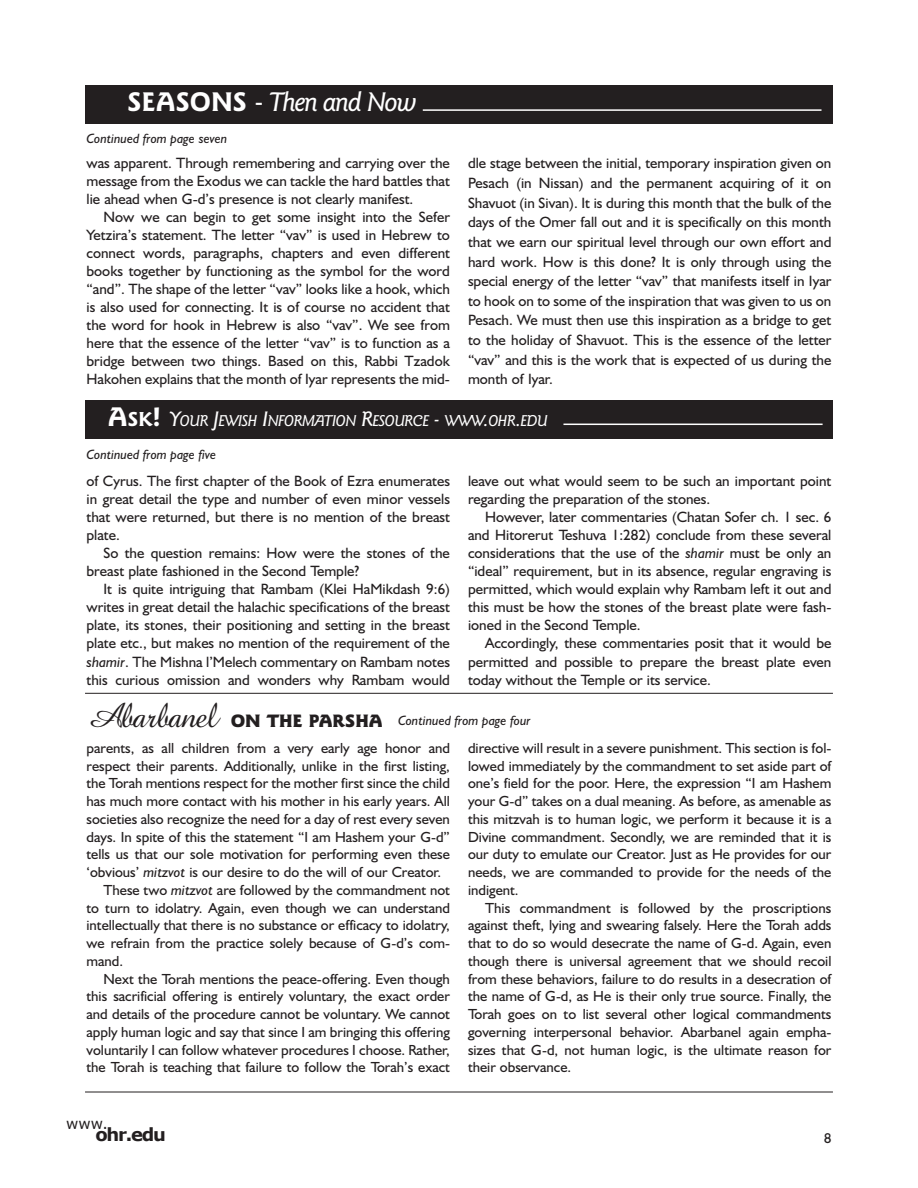
<style>
.page{position:relative;width:918px;height:1188px;background:#fff}
.page>*{position:absolute;margin:0;border:0;box-sizing:border-box;transform-origin:0 0}
.t1{font:italic 500 27px "Goudy Sans IT Cby BT";letter-spacing:-.05em;color:#fff}
.t2{font:700 18px "Verdana";letter-spacing:-.07em;color:#231f20}
.t3{font:italic 500 15.75px "Goudy Sans IT Cby BT";letter-spacing:-.035em;color:#fff}
.t4{font:15px/18px "Humanist 521 BT";color:#231f20;text-align:justify}
.t5{font:15px "Verdana";color:#231f20}
.t6{font:14.7px/17.7px "Humanist 521 BT";color:#231f20;text-align:justify}
.t7{font:14.25px "Humanist 521 BT";color:#231f20}
.t8{font:italic 13.5px "Humanist 521 BT";color:#231f20}
.s1{font-weight:700;font-style:normal}
.s2{font-style:normal}
.s3{font-weight:700;font-style:normal;font-size:27px}
.s4{font-weight:700;font-style:normal;font-size:20.25px}
.s5{font-size:21px}
.s6{font-style:italic}
.s7{font-family:"Amaze Normal";font-style:normal;font-size:36px}
.s8{font-family:"Goudy Sans IT Cby BT";font-weight:900;font-style:normal;font-size:18px}
</style>
<div class="page">
<div style="left:85px;top:400px;width:748px;height:39px;background:#231f20"></div>
<div style="left:85px;top:85px;width:748px;height:38px;background:#231f20"></div>
<hr style="left:423px;top:109px;width:399px;height:2px;background:#fff">
<hr style="left:563px;top:424px;width:260px;height:1px;background:#fff">
<hr style="left:85px;top:1092px;width:748px;height:1px;background:#231f20">
<hr style="left:85px;top:693px;width:748px;height:1px;background:#231f20">
<h1 class="t1" style="left:127px;top:86px;width:291px"><span class="s1">SEASONS</span> <span class="s2">-</span> Then and Now</h1>
<p class="t8" style="left:87px;top:131px;width:142px">Continued from page seven</p>
<p class="t4" style="left:87px;top:154px;width:365px">was apparent. Through remembering and carrying over the message from the Exodus we can tackle the hard battles that lie ahead when G-d’s presence is not clearly manifest.</p>
<p class="t4" style="left:87px;top:208px;width:365px;text-indent:17px">Now we can begin to get some insight into the Sefer Yetzira’s statement. The letter “vav” is used in Hebrew to connect words, paragraphs, chapters and even different books together by functioning as the symbol for the word “and”. The shape of the letter “vav” looks like a hook, which is also used for connecting. It is of course no accident that the word for hook in Hebrew is also “vav”. We see from here that the essence of the letter “vav” is to function as a bridge between two things. Based on this, Rabbi Tzadok Hakohen explains that the month of Iyar represents the mid-</p>
<p class="t4" style="left:468px;top:153px;width:365px;line-height:19.6px">dle stage between the initial, temporary inspiration given on Pesach (in Nissan) and the permanent acquiring of it on Shavuot (in Sivan). It is during this month that the bulk of the days of the Omer fall out and it is specifically on this month that we earn our spiritual level through our own effort and hard work. How is this done? It is only through using the special energy of the letter “vav” that manifests itself in Iyar to hook on to some of the inspiration that was given to us on Pesach. We must then use this inspiration as a bridge to get to the holiday of Shavuot. This is the essence of the letter “vav” and this is the work that is expected of us during the month of Iyar.</p>
<p class="t3" style="left:108px;top:412px;width:442px"><span class="s3">A</span><span class="s4">SK</span><span class="s3">!</span> <span class="s5">Y</span>OUR <span class="s5">J</span>EWISH <span class="s5">I</span>NFORMATION <span class="s5">R</span>ESOURCE <span class="s5">-</span> WWW<span class="s5">.</span>OHR<span class="s5">.</span>EDU</p>
<p class="t8" style="left:87px;top:447px;width:131px">Continued from page five</p>
<p class="t4" style="left:87px;top:472px;width:365px">of Cyrus. The first chapter of the Book of Ezra enumerates in great detail the type and number of even minor vessels that were returned, but there is no mention of the breast plate.</p>
<p class="t4" style="left:87px;top:544px;width:365px;text-indent:17px">So the question remains: How were the stones of the breast plate fashioned in the Second Temple?</p>
<p class="t4" style="left:87px;top:580px;width:365px;text-indent:17px">It is quite intriguing that Rambam (Klei HaMikdash 9:6) writes in great detail the halachic specifications of the breast plate, its stones, their positioning and setting in the breast plate etc., but makes no mention of the requirement of the <span class="s6">shamir</span>. The Mishna l’Melech commentary on Rambam notes this curious omission and wonders why Rambam would</p>
<p class="t4" style="left:468px;top:472px;width:365px">leave out what would seem to be such an important point regarding the preparation of the stones.</p>
<p class="t4" style="left:468px;top:508px;width:365px;text-indent:17px">However, later commentaries (Chatan Sofer ch. 1 sec. 6 and Hitorerut Teshuva 1:282) conclude from these several considerations that the use of the <span class="s6">shamir</span> must be only an “ideal” requirement, but in its absence, regular engraving is permitted, which would explain why Rambam left it out and this must be how the stones of the breast plate were fash&shy;ioned in the Second Temple.</p>
<p class="t4" style="left:468px;top:634px;width:365px;text-indent:17px">Accordingly, these commentaries posit that it would be permitted and possible to prepare the breast plate even today without the Temple or its service.</p>
<p class="t8" style="left:87px;top:712px;width:446px"><span class="s7">Abarbanel</span> <span class="s8">ON THE PARSHA</span> Continued from page four</p>
<p class="t6" style="left:87px;top:739px;width:365px">parents, as all children from a very early age honor and</p>
<p class="t6" style="left:87px;top:757px;width:365px">respect their parents. Additionally, unlike in the first listing,</p>
<p class="t6" style="left:87px;top:774px;width:365px">the Torah mentions respect for the mother first since the child</p>
<p class="t6" style="left:87px;top:792px;width:365px">has much more contact with his mother in his early years. All</p>
<p class="t6" style="left:87px;top:810px;width:365px">societies also recognize the need for a day of rest every seven</p>
<p class="t6" style="left:87px;top:828px;width:365px">days. In spite of this the statement “I am Hashem your G-d”</p>
<p class="t6" style="left:87px;top:845px;width:365px">tells us that our sole motivation for performing even these</p>
<p class="t6" style="left:87px;top:863px;width:356px">‘obvious’ <span class="s6">mitzvot</span> is our desire to do the will of our Creator.</p>
<p class="t6" style="left:104px;top:881px;width:348px">These two <span class="s6">mitzvot</span> are followed by the commandment not</p>
<p class="t6" style="left:87px;top:899px;width:365px">to turn to idolatry. Again, even though we can understand</p>
<p class="t6" style="left:87px;top:916px;width:365px">intellectually that there is no substance or efficacy to idolatry,</p>
<p class="t6" style="left:87px;top:934px;width:365px">we refrain from the practice solely because of G-d’s com-</p>
<p class="t6" style="left:87px;top:952px;width:38px">mand.</p>
<p class="t6" style="left:104px;top:970px;width:348px">Next the Torah mentions the peace-offering. Even though</p>
<p class="t6" style="left:87px;top:987px;width:365px">this sacrificial offering is entirely voluntary, the exact order</p>
<p class="t6" style="left:87px;top:1005px;width:365px">and details of the procedure cannot be voluntary. We cannot</p>
<p class="t6" style="left:87px;top:1023px;width:365px">apply human logic and say that since I am bringing this offering</p>
<p class="t6" style="left:87px;top:1041px;width:365px">voluntarily I can follow whatever procedures I choose. Rather,</p>
<p class="t6" style="left:87px;top:1058px;width:365px">the Torah is teaching that failure to follow the Torah’s exact</p>
<p class="t6" style="left:468px;top:739px;width:365px">directive will result in a severe punishment. This section is fol&shy;lowed immediately by the commandment to set aside part of one’s field for the poor. Here, the expression “I am Hashem your G-d” takes on a dual meaning. As before, as amenable as this mitzvah is to human logic, we perform it because it is a Divine commandment. Secondly, we are reminded that it is our duty to emulate our Creator. Just as He provides for our needs, we are commanded to provide for the needs of the indigent.</p>
<p class="t6" style="left:468px;top:899px;width:365px;text-indent:17px">This commandment is followed by the proscriptions against theft, lying and swearing falsely. Here the Torah adds that to do so would desecrate the name of G-d. Again, even though there is universal agreement that we should recoil from these behaviors, failure to do results in a desecration of the name of G-d, as He is their only true source. Finally, the Torah goes on to list several other logical commandments governing interpersonal behavior. Abarbanel again empha&shy;sizes that G-d, not human logic, is the ultimate reason for their observance.</p>
<p class="t5" style="left:66px;top:1114px;width:43px">www.</p>
<p class="t2" style="left:96px;top:1123px;width:72px">ohr.edu</p>
<p class="t7" style="left:824px;top:1130px;width:9px">8</p>
</div>
